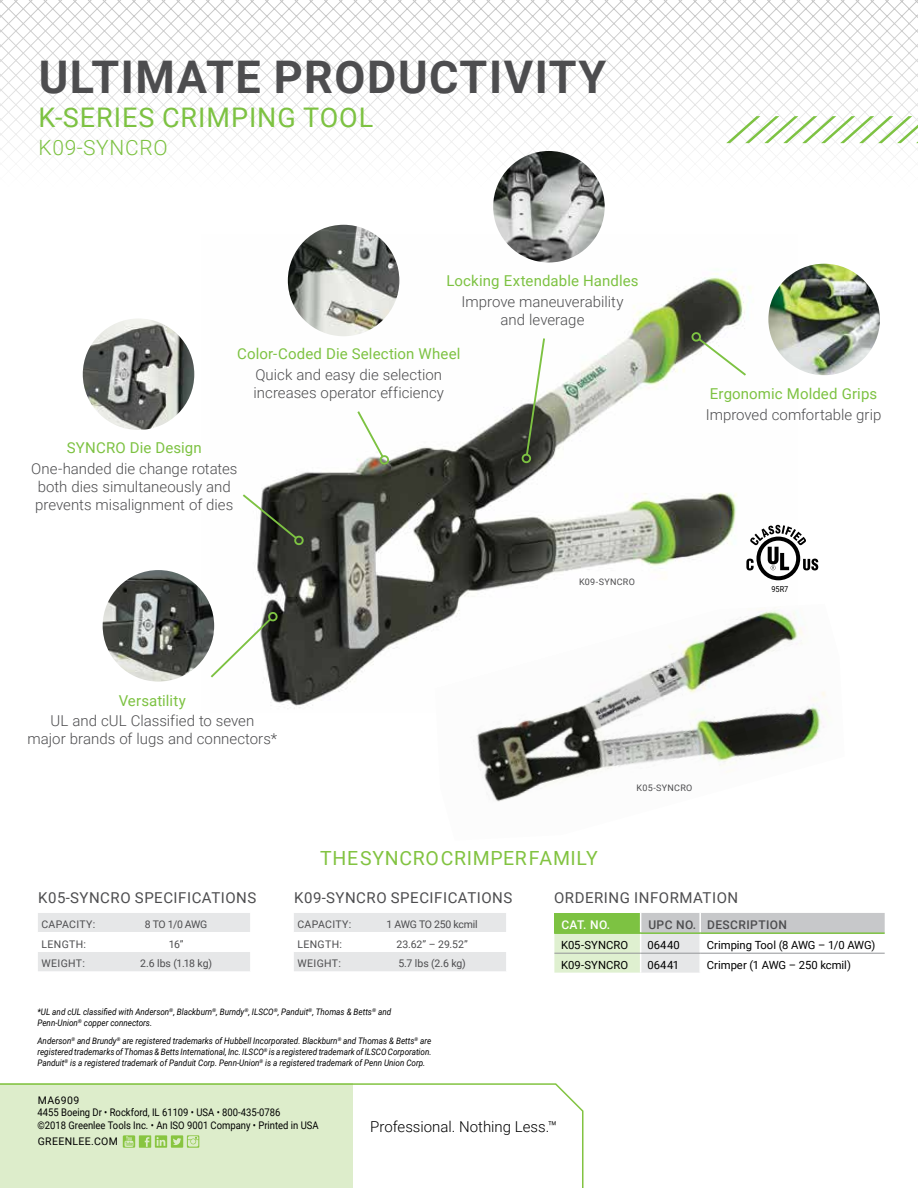
<style>
.page{position:relative;width:918px;height:1188px;background:#fff}
.page>*{position:absolute;margin:0;border:0;box-sizing:border-box;transform-origin:0 0}
.t1{font:700 45px "Roboto";letter-spacing:.035em;color:#4d4d4f}
.t2{font:27px "Roboto";letter-spacing:.035em;color:#7dc242}
.t3{font:300 21px "Roboto";letter-spacing:.035em;color:#7dc242}
.t4{font:19.5px "Roboto";letter-spacing:.03em;color:#82c341}
.t5{font:300 15px/18px "Roboto";color:#4d4d4f}
.t6{font:15px "Roboto";letter-spacing:.01em;color:#7dc242}
.t7{font:15px "Roboto";letter-spacing:.035em;color:#4d4d4f}
.t8{font:300 15px "Roboto";color:#000}
.t9{font:500 12px "Roboto";letter-spacing:.035em;color:#4d4d4f}
.t10{font:500 12px "Roboto";color:#fff}
.t11{font:11.25px "Roboto";color:#000}
.t12{font:10.5px/12.6px "Roboto";color:#000}
.t13{font:10.5px "Roboto";letter-spacing:.02em;color:#4d4d4f}
.t14{font:10.5px "Roboto";letter-spacing:-.025em;color:#4d4d4f}
.t15{font:10.5px "Roboto";letter-spacing:.035em;color:#000}
.t16{font:italic 9px/10.8px "Roboto";color:#000;scale:.9 1}
.t17{font:9px "Roboto";letter-spacing:.03em;color:#4d4d4f}
.t18{font:8.25px "Roboto";color:#000;scale:.9 1}
</style>
<div class="page">
<svg style="left:0;top:1083px;width:584px;height:105px"></svg>
<svg style="left:123px;top:1135px;width:76px;height:13px"></svg>
<svg style="left:0;top:0;width:918px;height:190px"></svg>
<svg style="left:726px;top:116px;width:192px;height:27px"></svg>
<img style="left:202px;top:234px;width:594px;height:474px">
<svg style="left:241px;top:492px;width:65px;height:55px"></svg>
<svg style="left:525px;top:336px;width:21px;height:121px"></svg>
<div style="left:522px;top:454px;width:9px;height:9px;border:2px solid #7dc242;border-radius:50%"></div>
<svg style="left:690px;top:330px;width:58px;height:48px"></svg>
<svg style="left:209px;top:610px;width:71px;height:70px"></svg>
<svg style="left:356px;top:409px;width:35px;height:58px"></svg>
<svg style="left:746px;top:525px;width:72px;height:55px"></svg>
<img style="left:435px;top:604px;width:393px;height:198px">
<svg style="left:38px;top:913px;width:212px;height:58px"></svg>
<svg style="left:294px;top:913px;width:212px;height:58px"></svg>
<svg style="left:554px;top:913px;width:331px;height:60px"></svg>
<hr style="left:554px;top:932px;width:87px;height:2px;background:#7dc242">
<hr style="left:641px;top:932px;width:59px;height:2px;background:#7dc242">
<hr style="left:700px;top:932px;width:185px;height:2px;background:#7dc242">
<hr style="left:554px;top:953px;width:87px;height:1px;background:#939598">
<hr style="left:641px;top:953px;width:59px;height:1px;background:#939598">
<hr style="left:700px;top:953px;width:185px;height:1px;background:#939598">
<img style="left:288px;top:225px;width:111px;height:111px;border-radius:56px">
<img style="left:83px;top:318px;width:111px;height:112px;border-radius:56px">
<img style="left:103px;top:570px;width:111px;height:112px;border-radius:56px">
<img style="left:493px;top:151px;width:112px;height:111px;border-radius:56px">
<img style="left:768px;top:264px;width:112px;height:111px;border-radius:56px">
<h1 class="t1" style="left:39px;top:46px;width:569px">ULTIMATE PRODUCTIVITY</h1>
<h2 class="t2" style="left:38px;top:98px;width:336px">K-SERIES CRIMPING TOOL</h2>
<h3 class="t3" style="left:38px;top:133px;width:131px">K09-SYNCRO</h3>
<h3 class="t6" style="left:446px;top:270px;width:194px">Locking Extendable Handles</h3>
<h3 class="t5" style="left:462px;top:292px;width:163px;text-align:center">Improve maneuverability and leverage</h3>
<h3 class="t6" style="left:237px;top:344px;width:225px">Color-Coded Die Selection Wheel</h3>
<h3 class="t5" style="left:254px;top:365px;width:192px">Quick and easy die selection increases operator efficiency</h3>
<h3 class="t6" style="left:67px;top:437px;width:136px">SYNCRO Die Design</h3>
<h3 class="t5" style="left:31px;top:459px;width:208px">One-handed die change rotates both dies simultaneously and prevents misalignment of dies</h3>
<p class="t17" style="left:579px;top:576px;width:57px">K09-SYNCRO</p>
<h3 class="t6" style="left:710px;top:383px;width:169px">Ergonomic Molded Grips</h3>
<h3 class="t5" style="left:706px;top:405px;width:177px">Improved comfortable grip</h3>
<p class="t18" style="left:771px;top:584px;width:20px">95R7</p>
<h3 class="t6" style="left:119px;top:690px;width:68px">Versatility</h3>
<h3 class="t5" style="left:28px;top:711px;width:251px;text-align:center">UL and cUL Classified to seven<br>major brands of lugs and connectors*</h3>
<h3 class="t4" style="left:320px;top:845px;width:279px">THE SYNCRO CRIMPER FAMILY</h3>
<p class="t17" style="left:637px;top:782px;width:57px">K05-SYNCRO</p>
<h3 class="t7" style="left:38px;top:887px;width:220px">K05-SYNCRO SPECIFICATIONS</h3>
<p class="t13" style="left:41px;top:917px;width:55px">CAPACITY:</p>
<p class="t13" style="left:145px;top:917px;width:64px">8 TO 1/0 AWG</p>
<p class="t13" style="left:41px;top:937px;width:46px">LENGTH:</p>
<p class="t13" style="left:169px;top:937px;width:16px">16”</p>
<p class="t13" style="left:41px;top:956px;width:45px">WEIGHT:</p>
<p class="t13" style="left:140px;top:956px;width:73px">2.6 lbs (1.18 kg)</p>
<h3 class="t7" style="left:294px;top:887px;width:220px">K09-SYNCRO SPECIFICATIONS</h3>
<p class="t13" style="left:297px;top:917px;width:55px">CAPACITY:</p>
<p class="t14" style="left:387px;top:917px;width:92px">1 AWG TO 250 kcmil</p>
<p class="t13" style="left:297px;top:937px;width:46px">LENGTH:</p>
<p class="t13" style="left:396px;top:937px;width:73px">23.62” – 29.52”</p>
<p class="t13" style="left:297px;top:956px;width:45px">WEIGHT:</p>
<p class="t13" style="left:398px;top:956px;width:69px">5.7 lbs (2.6 kg)</p>
<p class="t16" style="left:38px;top:1006px;width:395px">*UL and cUL classified with Anderson<sup>®</sup>, Blackburn<sup>®</sup>, Burndy<sup>®</sup>, ILSCO<sup>®</sup>, Panduit<sup>®</sup>, Thomas &amp; Betts<sup>®</sup> and<br>Penn-Union<sup>®</sup> copper connectors.</p>
<p class="t16" style="left:37px;top:1035px;width:439px;text-align:justify">Anderson<sup>®</sup> and Brundy<sup>®</sup> are registered trademarks of Hubbell Incorporated. Blackburn<sup>®</sup> and Thomas &amp; Betts<sup>®</sup> are registered trademarks of Thomas &amp; Betts International, Inc. ILSCO<sup>®</sup> is a registered trademark of ILSCO Corporation.<br>Panduit<sup>®</sup> is a registered trademark of Panduit Corp. Penn-Union<sup>®</sup> is a registered trademark of Penn Union Corp.</p>
<h3 class="t7" style="left:554px;top:887px;width:186px">ORDERING INFORMATION</h3>
<h3 class="t10" style="left:561px;top:916px;width:50px">CAT. NO.</h3>
<h3 class="t9" style="left:648px;top:916px;width:140px">UPC NO. DESCRIPTION</h3>
<p class="t11" style="left:561px;top:937px;width:68px">K05-SYNCRO</p>
<p class="t11" style="left:647px;top:937px;width:34px">06440</p>
<p class="t11" style="left:707px;top:937px;width:170px">Crimping Tool (8 AWG – 1/0 AWG)</p>
<p class="t11" style="left:561px;top:957px;width:69px">K09-SYNCRO</p>
<p class="t11" style="left:647px;top:957px;width:33px">06441</p>
<p class="t11" style="left:707px;top:957px;width:146px">Crimper (1 AWG – 250 kcmil)</p>
<p class="t12" style="left:38px;top:1093px;width:283px">MA6909<br>4455 Boeing Dr • Rockford, IL 61109 • USA • 800-435-0786<br>©2018 Greenlee Tools Inc. • An ISO 9001 Company • Printed in USA</p>
<p class="t15" style="left:38px;top:1134px;width:82px">GREENLEE.COM</p>
<h3 class="t8" style="left:370px;top:1116px;width:188px">Professional. Nothing Less.™</h3>
</div>
